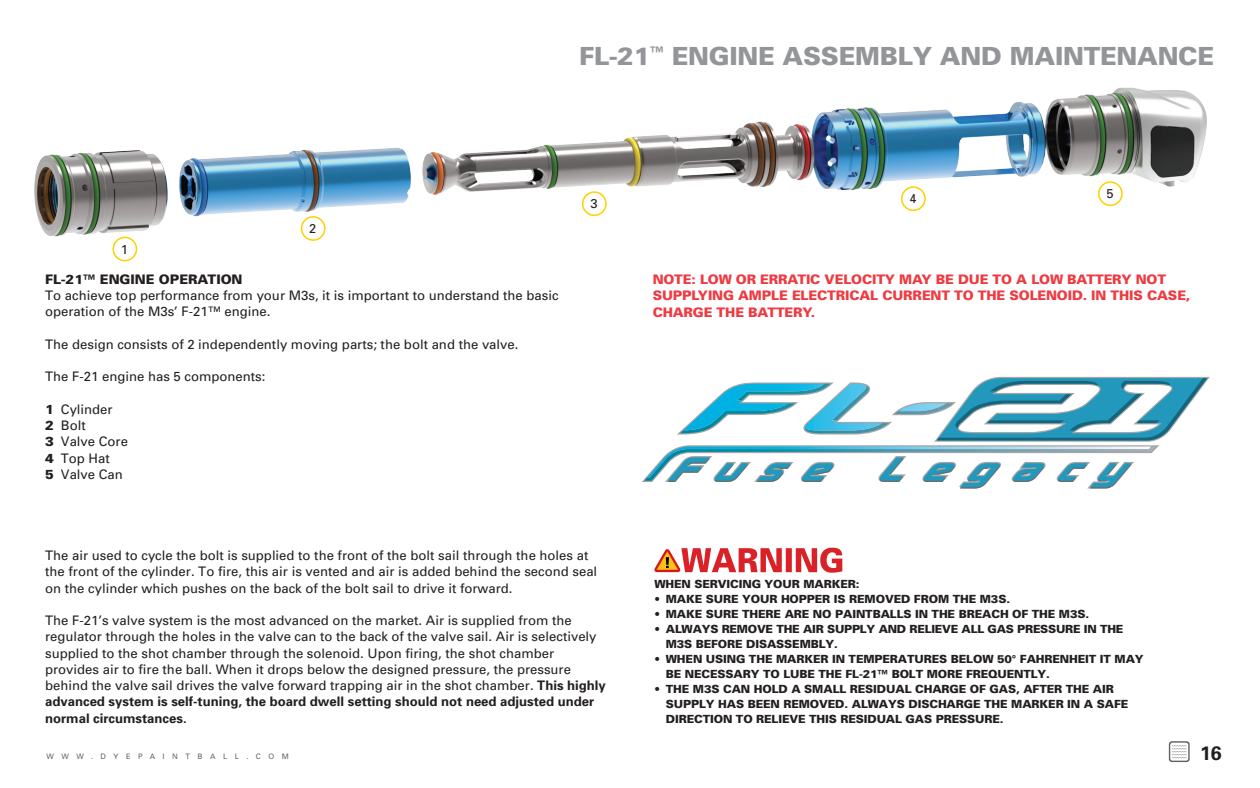
<style>
.page{position:relative;width:1260px;height:788px;background:#fff}
.page>*{position:absolute;margin:0;border:0;box-sizing:border-box;transform-origin:0 0}
.t1{font:900 25px "Univers";letter-spacing:-.01em;color:#939598}
.t2{font:700 19.5px "Univers";color:#231f20}
.t3{font:13.12px/16.2px "Univers";color:#231f20}
.t4{font:900 13.12px/16.2px "Univers";letter-spacing:-.01em;color:#ee3a41}
.t5{font:900 13.12px "Univers";color:#231f20}
.t6{font:12.75px "Univers";color:#231f20}
.t7{font:900 11.25px/15px "Univers";letter-spacing:-.01em;color:#231f20}
.t8{font:7.5px "Univers";letter-spacing:1em;color:#636366}
.s1{font-weight:900}
.s2{font-weight:700}
</style>
<div class="page">
<svg style="left:1169px;top:741px;width:21px;height:21px"></svg>
<img style="left:34px;top:87px;width:1173px;height:175px">
<svg style="left:654px;top:547px;width:188px;height:25px"></svg>
<svg style="left:642px;top:377px;width:568px;height:111px"></svg>
<div style="left:902px;top:187px;width:23px;height:23px;background:#fff;border-radius:50%"></div>
<div style="left:901px;top:186px;width:25px;height:25px;border:2px solid #fed105;border-radius:50%"></div>
<div style="left:1099px;top:182px;width:23px;height:23px;background:#fff;border-radius:50%"></div>
<div style="left:1098px;top:181px;width:25px;height:25px;border:2px solid #fed105;border-radius:50%"></div>
<div style="left:583px;top:192px;width:23px;height:23px;background:#fff;border-radius:50%"></div>
<div style="left:582px;top:191px;width:25px;height:25px;border:2px solid #fed105;border-radius:50%"></div>
<div style="left:302px;top:217px;width:23px;height:23px;background:#fff;border-radius:50%"></div>
<div style="left:301px;top:216px;width:25px;height:25px;border:2px solid #fed105;border-radius:50%"></div>
<div style="left:113px;top:237px;width:23px;height:23px;background:#fff;border-radius:50%"></div>
<div style="left:113px;top:236px;width:24px;height:25px;border:2px solid #fed105;border-radius:50%"></div>
<h1 class="t1" style="left:579px;top:41px;width:637px">FL-21<sup>™</sup> ENGINE ASSEMBLY AND MAINTENANCE</h1>
<p class="t6" style="left:121px;top:241px;width:9px">1</p>
<p class="t6" style="left:309px;top:221px;width:9px">2</p>
<p class="t5" style="left:45px;top:271px;width:199px">FL-21™ ENGINE OPERATION</p>
<p class="t3" style="left:45px;top:287px;width:515px">To achieve top performance from your M3s, it is important to understand the basic operation of the M3s’ F-21™ engine.</p>
<p class="t3" style="left:45px;top:336px;width:475px">The design consists of 2 independently moving parts; the bolt and the valve.</p>
<p class="t3" style="left:45px;top:368px;width:222px">The F-21 engine has 5 components:</p>
<p class="t3" style="left:45px;top:401px;width:84px"><span class="s1">1</span> Cylinder<br><span class="s1">2</span> Bolt<br><span class="s1">3</span> Valve Core<br><span class="s1">4</span> Top Hat<br><span class="s1">5</span> Valve Can</p>
<p class="t6" style="left:590px;top:196px;width:9px">3</p>
<p class="t3" style="left:45px;top:547px;width:554px">The air used to cycle the bolt is supplied to the front of the bolt sail through the holes at the front of the cylinder. To fire, this air is vented and air is added behind the second seal on the cylinder which pushes on the back of the bolt sail to drive it forward.</p>
<p class="t3" style="left:45px;top:612px;width:562px">The F-21’s valve system is the most advanced on the market. Air is supplied from the regulator through the holes in the valve can to the back of the valve sail. Air is selectively supplied to the shot chamber through the solenoid. Upon firing, the shot chamber provides air to fire the ball. When it drops below the designed pressure, the pressure behind the valve sail drives the valve forward trapping air in the shot chamber. <span class="s2">This highly advanced system is self-tuning, the board dwell setting should not need adjusted under normal circumstances.</span></p>
<p class="t6" style="left:910px;top:191px;width:9px">4</p>
<p class="t6" style="left:1106px;top:186px;width:9px">5</p>
<p class="t4" style="left:653px;top:271px;width:539px">NOTE: LOW OR ERRATIC VELOCITY MAY BE DUE TO A LOW BATTERY NOT<br>SUPPLYING AMPLE ELECTRICAL CURRENT TO THE SOLENOID. IN THIS CASE,<br>CHARGE THE BATTERY.</p>
<p class="t7" style="left:654px;top:575px;width:207px">WHEN SERVICING YOUR MARKER:</p>
<p class="t7" style="left:654px;top:590px;width:357px">• MAKE SURE YOUR HOPPER IS REMOVED FROM THE M3S.</p>
<p class="t7" style="left:654px;top:605px;width:436px">• MAKE SURE THERE ARE NO PAINTBALLS IN THE BREACH OF THE M3S.</p>
<p class="t7" style="left:666px;top:620px;width:459px;text-indent:-11px">• ALWAYS REMOVE THE AIR SUPPLY AND RELIEVE ALL GAS PRESSURE IN THE<br>M3S BEFORE DISASSEMBLY.</p>
<p class="t7" style="left:666px;top:650px;width:479px;text-indent:-11px">• WHEN USING THE MARKER IN TEMPERATURES BELOW 50° FAHRENHEIT IT MAY<br>BE NECESSARY TO LUBE THE FL-21™ BOLT MORE FREQUENTLY.</p>
<p class="t7" style="left:666px;top:680px;width:464px;text-indent:-11px">• THE M3S CAN HOLD A SMALL RESIDUAL CHARGE OF GAS, AFTER THE AIR<br>SUPPLY HAS BEEN REMOVED. ALWAYS DISCHARGE THE MARKER IN A SAFE<br>DIRECTION TO RELIEVE THIS RESIDUAL GAS PRESSURE.</p>
<p class="t8" style="left:46px;top:751px;width:244px">WWW.DYEPAINTBALL.COM</p>
<h2 class="t2" style="left:1200px;top:740px;width:23px">16</h2>
</div>
